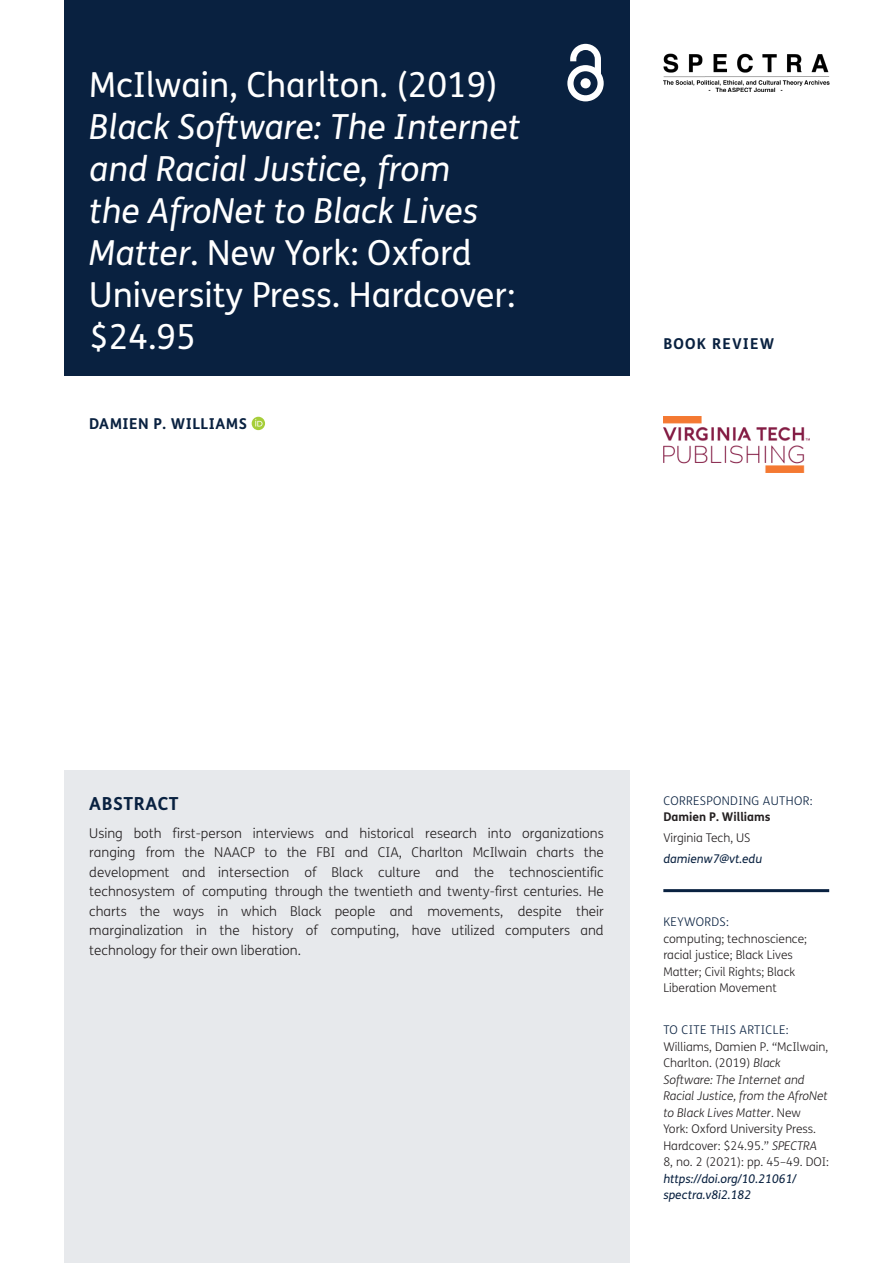
<style>
.page{position:relative;width:893px;height:1263px;background:#fff}
.page>*{position:absolute;margin:0;border:0;box-sizing:border-box;transform-origin:0 0}
.Article_Title{font:italic 34.5px/42px "FS Me";color:#fff}
.Abstract_Copy{font:700 18px "FS Me";letter-spacing:.03em;color:#092140}
.Cover_Authors{font:700 15px "FS Me";letter-spacing:.03em;color:#092140}
.Article_Type{font:700 15px "FS Me";letter-spacing:.075em;color:#092140}
.Abstract_Copy-2{font:300 13.5px/19.5px "FS Me";color:#231f20;text-align:justify}
.Meta{font:300 12px/16.5px "FS Me";color:#231f20}
.Meta_Titles{font:300 12px "FS Me";letter-spacing:.03em;color:#092140}
.Meta-2{font:700 12px "FS Me";color:#231f20}
.Meta-3{font:italic 12px "FS Me";color:#092140}
.Meta_Titles_-_Rule{font:300 12px "FS Me";letter-spacing:.03em;color:#092140}
.s1{font-style:normal}
.s2{font-style:italic}
.s3{font-weight:400;font-style:italic;color:#092140}
</style>
<div class="page">
<div style="left:64px;top:0;width:565px;height:376px;background:#092140"></div>
<svg style="left:567px;top:44px;width:37px;height:57px"></svg>
<img style="left:663px;top:54px;width:166px;height:38px">
<img style="left:663px;top:417px;width:146px;height:56px">
<hr style="left:663px;top:889px;width:166px;height:3px;background:#092140">
<div style="left:64px;top:770px;width:565px;height:493px;background:#e7e9ec"></div>
<svg style="left:252px;top:417px;width:13px;height:13px"></svg>
<svg style="left:255px;top:419px;width:8px;height:7px"></svg>
<p class="Article_Title" style="left:89px;top:64px;width:432px"><span class="s1">McIlwain, Charlton. (2019)<br></span>Black Software: The Internet and Racial Justice, from<br>the AfroNet to Black Lives<br>Matter<span class="s1">. New York: Oxford<br>University Press. Hardcover: $24.95</span></p>
<p class="Cover_Authors" style="left:89px;top:414px;width:159px">DAMIEN P. WILLIAMS</p>
<p class="Article_Type" style="left:663px;top:334px;width:112px">BOOK REVIEW</p>
<p class="Abstract_Copy" style="left:89px;top:792px;width:91px">ABSTRACT</p>
<p class="Abstract_Copy-2" style="left:89px;top:823px;width:516px">Using both first-person interviews and historical research into organizations ranging from the NAACP to the FBI and CIA, Charlton McIlwain charts the development and intersection of Black culture and the technoscientific technosystem of computing through the twentieth and twenty-first centuries. He charts the ways in which Black people and movements, despite their marginalization in the history of computing, have utilized computers and technology for their own liberation.</p>
<p class="Meta_Titles" style="left:663px;top:794px;width:151px">CORRESPONDING AUTHOR:</p>
<p class="Meta-2" style="left:663px;top:810px;width:109px">Damien P. Williams</p>
<p class="Meta" style="left:663px;top:830px;width:89px">Virginia Tech, US</p>
<p class="Meta-3" style="left:663px;top:852px;width:100px">damienw7@vt.edu</p>
<p class="Meta_Titles_-_Rule" style="left:663px;top:915px;width:67px">KEYWORDS:</p>
<p class="Meta" style="left:663px;top:930px;width:145px">computing; technoscience; racial justice; Black Lives<br>Matter; Civil Rights; Black<br>Liberation Movement</p>
<p class="Meta_Titles" style="left:663px;top:1023px;width:127px">TO CITE THIS ARTICLE:</p>
<p class="Meta" style="left:663px;top:1038px;width:167px">Williams, Damien P. “McIlwain,<br>Charlton. (2019) <span class="s2">Black<br>Software: The Internet and<br>Racial Justice, from the AfroNet to Black Lives Matter</span>. New<br>York: Oxford University Press.<br>Hardcover: $24.95.” <span class="s2">SPECTRA<br></span>8, no. 2 (2021): pp. 45–49. DOI: <span class="s3">https://doi.org/10.21061/ spectra.v8i2.182</span></p>
</div>
